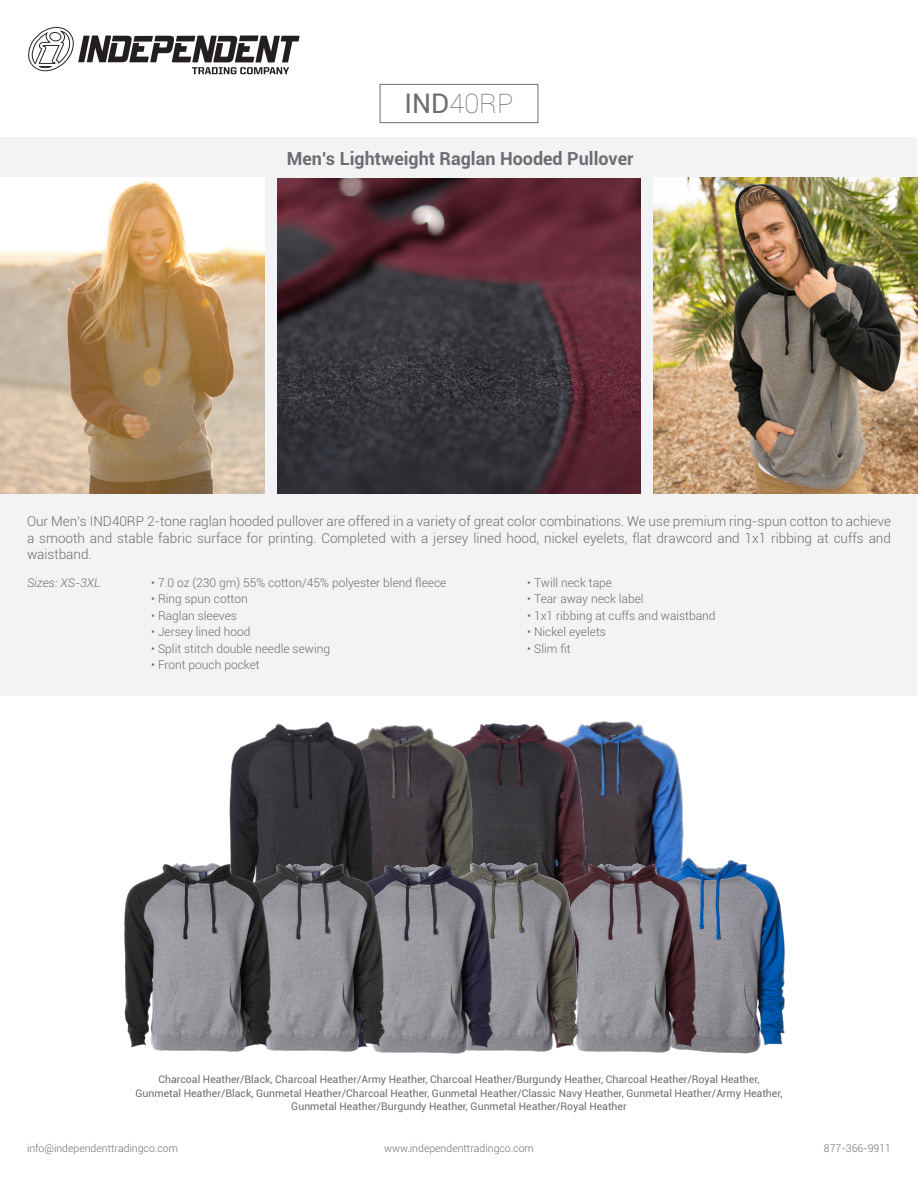
<style>
.page{position:relative;width:918px;height:1188px;background:#fff}
.page>*{position:absolute;margin:0;border:0;box-sizing:border-box;transform-origin:0 0}
.t1{font:100 27px "Roboto";color:#6c6d70}
.t2{font:700 18px "Roboto";color:#6c6d70}
.t3{font:300 13.5px/16.5px "Roboto";color:#6c6d70;text-align:justify}
.t4{font:300 12px "Roboto";color:#6c6d70}
.t5{font:italic 300 12px "Roboto";color:#6c6d70}
.t6{font:10.5px/13.5px "Roboto";color:#6c6d70;text-align:center}
.t7{font:300 10.5px "Roboto";color:#6c6d70}
.s1{font-weight:400}
</style>
<div class="page">
<img style="left:598px;top:721px;width:91px;height:137px">
<img style="left:712px;top:860px;width:73px;height:194px">
<img style="left:492px;top:722px;width:109px;height:136px">
<img style="left:391px;top:723px;width:101px;height:136px">
<img style="left:229px;top:721px;width:162px;height:137px">
<img style="left:594px;top:858px;width:118px;height:195px">
<img style="left:420px;top:857px;width:174px;height:195px">
<div style="left:1px;top:137px;width:916px;height:559px;background:#f2f3f4"></div>
<div style="left:380px;top:84px;width:158px;height:39px;border:1px solid #6c6d70"></div>
<svg style="left:28px;top:27px;width:272px;height:47px"></svg>
<img style="left:0;top:177px;width:264px;height:317px">
<img style="left:654px;top:177px;width:264px;height:317px">
<img style="left:278px;top:178px;width:362px;height:316px">
<img style="left:400px;top:859px;width:108px;height:195px">
<img style="left:287px;top:858px;width:113px;height:195px">
<img style="left:124px;top:858px;width:163px;height:194px">
<p class="t1" style="left:405px;top:85px;width:110px"><span class="s1">IND</span>40RP</p>
<p class="t2" style="left:287px;top:146px;width:348px">Men’s Lightweight Raglan Hooded Pullover</p>
<p class="t3" style="left:27px;top:513px;width:866px">Our Men’s IND40RP 2-tone raglan hooded pullover are offered in a variety of great color combinations. We use premium ring-spun cotton to achieve a smooth and stable fabric surface for printing. Completed with a jersey lined hood, nickel eyelets, flat drawcord and 1x1 ribbing at cuffs and waistband.</p>
<p class="t5" style="left:27px;top:574px;width:75px">Sizes: XS-3XL</p>
<p class="t4" style="left:151px;top:574px;width:297px">• 7.0 oz (230 gm) 55% cotton/45% polyester blend fleece</p>
<p class="t4" style="left:151px;top:591px;width:98px">• Ring spun cotton</p>
<p class="t4" style="left:151px;top:607px;width:87px">• Raglan sleeves</p>
<p class="t4" style="left:151px;top:624px;width:101px">• Jersey lined hood</p>
<p class="t4" style="left:151px;top:640px;width:180px">• Split stitch double needle sewing</p>
<p class="t4" style="left:151px;top:657px;width:110px">• Front pouch pocket</p>
<p class="t4" style="left:527px;top:574px;width:86px">• Twill neck tape</p>
<p class="t4" style="left:527px;top:591px;width:118px">• Tear away neck label</p>
<p class="t4" style="left:527px;top:607px;width:190px">• 1x1 ribbing at cuffs and waistband</p>
<p class="t4" style="left:527px;top:624px;width:80px">• Nickel eyelets</p>
<p class="t4" style="left:527px;top:640px;width:45px">• Slim fit</p>
<p class="t6" style="left:159px;top:1073px;width:602px">Charcoal Heather/Black, Charcoal Heather/Army Heather, Charcoal Heather/Burgundy Heather, Charcoal Heather/Royal Heather,</p>
<p class="t6" style="left:135px;top:1086px;width:649px">Gunmetal Heather/Black, Gunmetal Heather/Charcoal Heather, Gunmetal Heather/Classic Navy Heather, Gunmetal Heather/Army Heather,<br>Gunmetal Heather/Burgundy Heather, Gunmetal Heather/Royal Heather</p>
<p class="t7" style="left:27px;top:1141px;width:152px">info@independenttradingco.com</p>
<p class="t7" style="left:384px;top:1141px;width:151px">www.independenttradingco.com</p>
<p class="t7" style="left:824px;top:1141px;width:68px">877-366-9911</p>
</div>
